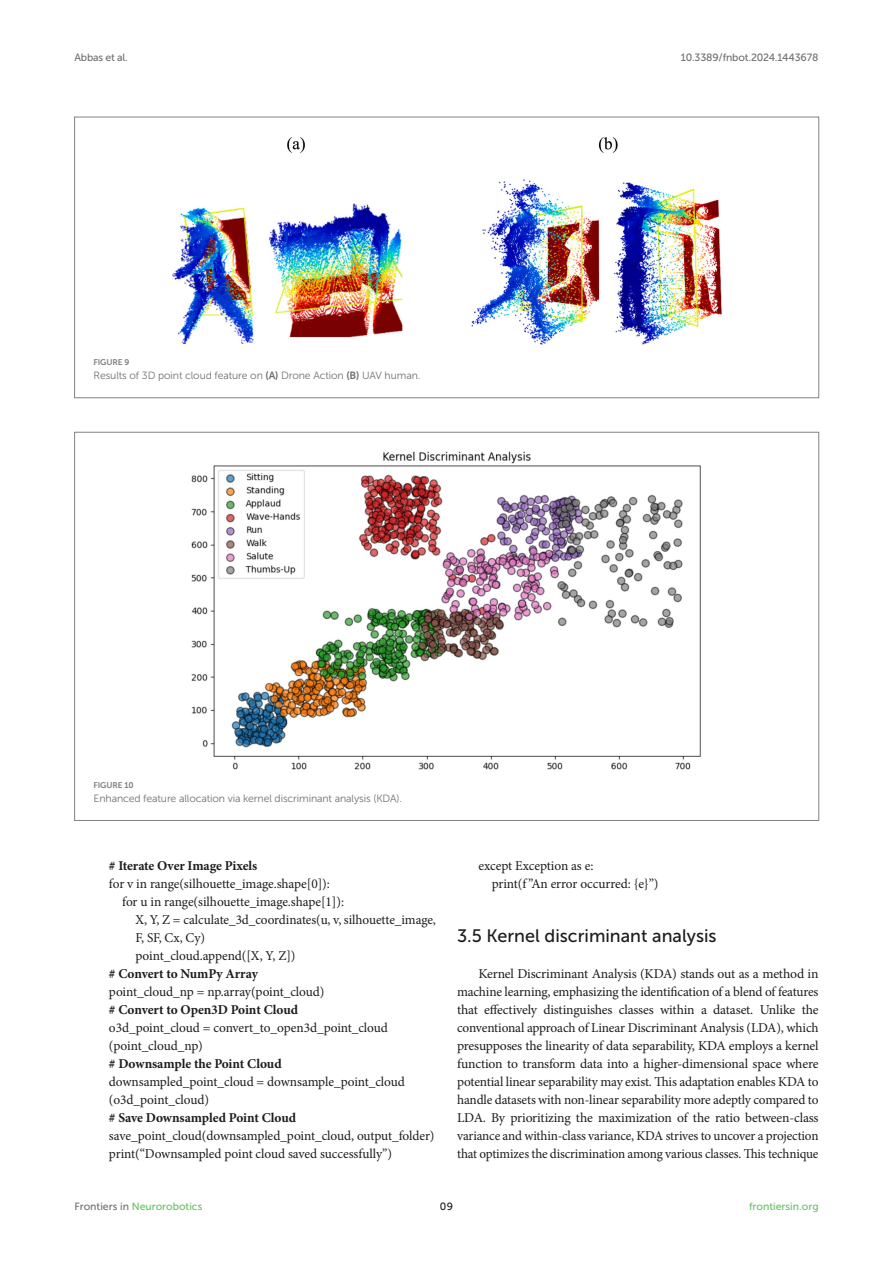
<style>
.page{position:relative;width:893px;height:1263px;background:#fff}
.page>*{position:absolute;margin:0;border:0;box-sizing:border-box;transform-origin:0 0}
.HEAD_2{font:18px "Museo Sans 500";color:#1b1c1b}
.TEXT{font:13.5px/18px "Minion Pro";letter-spacing:-.01em;color:#1b1c1b}
.TEXT-2{font:700 13.5px "Minion Pro";letter-spacing:-.01em;color:#1b1c1b}
.FIG_LEG{font:10.5px "Museo Sans 300";letter-spacing:-.01em;color:#706f70}
.t1{font:10.5px "Museo Sans 500";color:#65c161}
.t2{font:10.5px "Museo Sans 500";letter-spacing:-.015em;color:#706f70}
.t3{font:10.5px "Museo Sans 500";color:#1b1c1b}
.FIG_HD{font:8.25px "Museo Sans 700";letter-spacing:-.01em;color:#7e7f7f}
.s1{font-family:"Museo Sans 700"}
.s2{color:#706f70}
</style>
<div class="page">
<img style="left:172px;top:137px;width:550px;height:208px">
<img style="left:191px;top:451px;width:510px;height:318px">
<p class="t2" style="left:74px;top:51px;width:55px">Abbas et al.</p>
<p class="t2" style="left:681px;top:51px;width:139px">10.3389/fnbot.2024.1443678</p>
<p class="FIG_HD" style="left:94px;top:358px;width:37px">FIGURE 9</p>
<p class="FIG_LEG" style="left:94px;top:370px;width:328px">Results of 3D point cloud feature on <span class="s1">(A)</span> Drone Action <span class="s1">(B)</span> UAV human.</p>
<p class="FIG_HD" style="left:94px;top:780px;width:42px">FIGURE 10</p>
<p class="FIG_LEG" style="left:94px;top:792px;width:310px">Enhanced feature allocation via kernel discriminant analysis (KDA).</p>
<p class="TEXT-2" style="left:109px;top:856px;width:150px"># Iterate Over Image Pixels</p>
<p class="TEXT" style="left:109px;top:875px;width:222px">for v in range(silhouette_image.shape[0]):</p>
<p class="TEXT" style="left:122px;top:893px;width:223px">for u in range(silhouette_image.shape[1]):</p>
<p class="TEXT" style="left:136px;top:911px;width:302px">X, Y, Z = calculate_3d_coordinates(u, v, silhouette_image,<br>F, SF, Cx, Cy)</p>
<p class="TEXT" style="left:136px;top:947px;width:161px">point_cloud.append([X, Y, Z])</p>
<p class="TEXT-2" style="left:109px;top:964px;width:150px"># Convert to NumPy Array</p>
<p class="TEXT" style="left:109px;top:983px;width:217px">point_cloud_np = np.array(point_cloud)</p>
<p class="TEXT-2" style="left:109px;top:1000px;width:191px"># Convert to Open3D Point Cloud</p>
<p class="TEXT" style="left:109px;top:1019px;width:280px">o3d_point_cloud = convert_to_open3d_point_cloud (point_cloud_np)</p>
<p class="TEXT-2" style="left:109px;top:1054px;width:174px"># Downsample the Point Cloud</p>
<p class="TEXT" style="left:109px;top:1073px;width:297px">downsampled_point_cloud = downsample_point_cloud (o3d_point_cloud)</p>
<p class="TEXT-2" style="left:109px;top:1108px;width:189px"># Save Downsampled Point Cloud</p>
<p class="TEXT" style="left:109px;top:1127px;width:327px">save_point_cloud(downsampled_point_cloud, output_folder)</p>
<p class="TEXT" style="left:109px;top:1145px;width:285px">print(“Downsampled point cloud saved successfully”)</p>
<p class="TEXT" style="left:478px;top:857px;width:117px">except Exception as e:</p>
<p class="TEXT" style="left:492px;top:875px;width:168px">print(f ”An error occurred: {e}”)</p>
<p class="HEAD_2" style="left:457px;top:926px;width:261px">3.5 Kernel discriminant analysis</p>
<p class="TEXT" style="left:457px;top:965px;width:363px;text-align:justify;text-indent:21px">Kernel Discriminant Analysis (KDA) stands out as a method in machine learning, emphasizing the identification of a blend of features that effectively distinguishes classes within a dataset. Unlike the conventional approach of Linear Discriminant Analysis (LDA), which presupposes the linearity of data separability, KDA employs a kernel function to transform data into a higher-dimensional space where potential linear separability may exist. This adaptation enables KDA to handle datasets with non-linear separability more adeptly compared to LDA. By prioritizing the maximization of the ratio between-class variance and within-class variance, KDA strives to uncover a projection that optimizes the discrimination among various classes. This technique</p>
<p class="t1" style="left:74px;top:1200px;width:130px"><span class="s2">Frontiers in</span> Neurorobotics</p>
<p class="t3" style="left:440px;top:1200px;width:15px">09</p>
<p class="t1" style="left:749px;top:1200px;width:71px">frontiersin.org</p>
</div>
